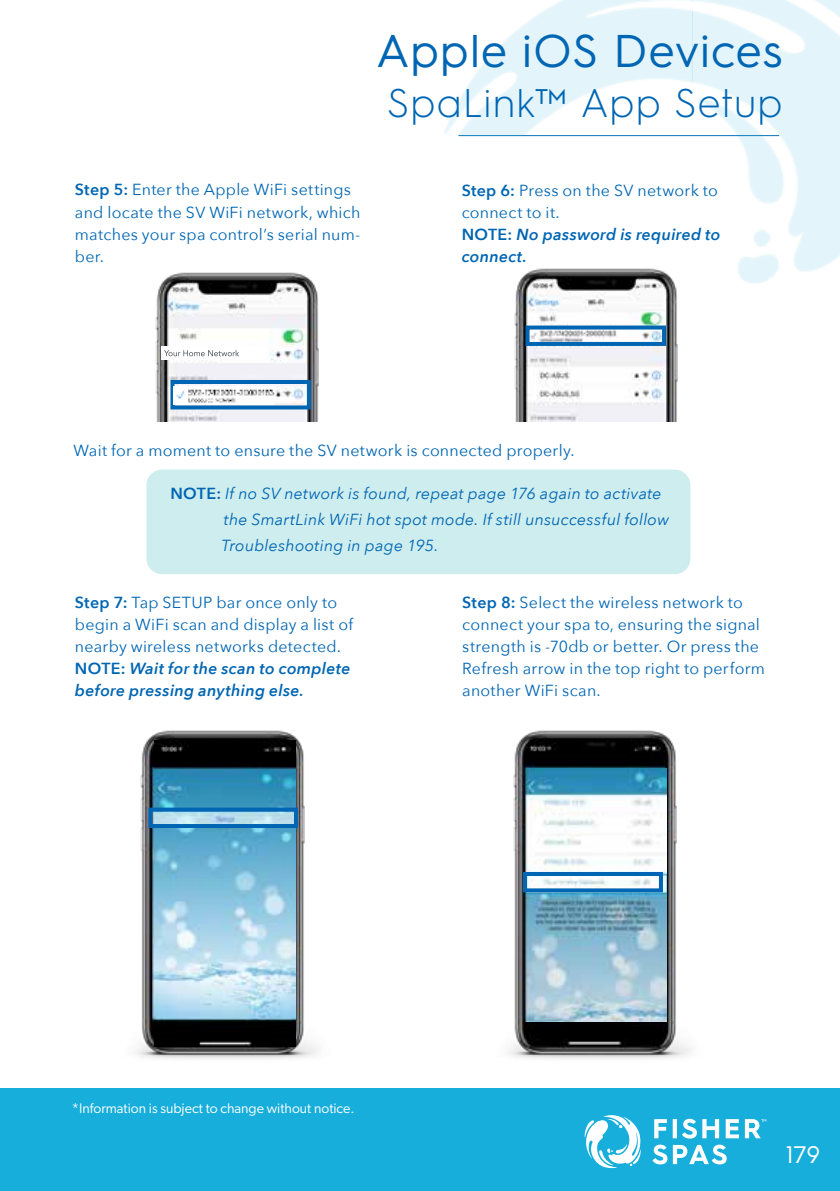
<style>
.page{position:relative;width:840px;height:1191px;background:#fff}
.page>*{position:absolute;margin:0;border:0;box-sizing:border-box;transform-origin:0 0}
.t1{font:46px "Hurme Geometric Sans 3";letter-spacing:.015em;color:#0066b3}
.t2{font:300 40px "Hurme Geometric Sans 3";letter-spacing:.02em;color:#0066b3}
.t3{font:24px "Hurme Geometric Sans 3";color:#fff}
.t4{font:16px/22px "Avenir Next";letter-spacing:.015em;color:#0066b3}
.t5{font:italic 16px/26px "Avenir Next";letter-spacing:.015em;color:#0066b3}
.t6{font:14px "Gibson";color:#fff}
.s1{font-weight:600}
.s2{font-weight:600;font-style:italic}
.s3{font-weight:600;font-style:normal}
</style>
<div class="page">
<div style="left:0;top:1089px;width:839px;height:102px;background:#17aedb"></div>
<hr style="left:458px;top:135px;width:320px;height:1px;background:#0b74bb">
<svg style="left:584px;top:1115px;width:57px;height:53px"></svg>
<svg style="left:652px;top:1144px;width:74px;height:20px"></svg>
<svg style="left:654px;top:1118px;width:111px;height:20px"></svg>
<img style="left:692px;top:0;width:147px;height:284px">
<div style="left:146px;top:469px;width:544px;height:105px;background:#ceedee;border-radius:16px"></div>
<img style="left:514px;top:266px;width:196px;height:155px">
<img style="left:155px;top:272px;width:164px;height:149px">
<div style="left:525px;top:325px;width:140px;height:21px;border:4px solid #0066b3"></div>
<div style="left:170px;top:380px;width:141px;height:29px;border:4px solid #0066b3"></div>
<img style="left:136px;top:730px;width:182px;height:329px">
<img style="left:154px;top:740px;width:142px;height:306px">
<img style="left:508px;top:730px;width:183px;height:329px">
<div style="left:162px;top:346px;width:103px;height:13px;background:#fff"></div>
<svg style="left:164px;top:350px;width:75px;height:6px"></svg>
<img style="left:173px;top:386px;width:101px;height:18px">
<div style="left:148px;top:807px;width:150px;height:21px;border:4px solid #0066b3"></div>
<img style="left:525px;top:768px;width:140px;height:253px">
<div style="left:522px;top:872px;width:140px;height:20px;border:4px solid #0066b3"></div>
<h1 class="t1" style="left:375px;top:19px;width:408px">Apple iOS Devices</h1>
<h2 class="t2" style="left:386px;top:76px;width:397px">SpaLink™ App Setup</h2>
<p class="t4" style="left:75px;top:178px;width:287px"><span class="s1">Step 5:</span> Enter the Apple WiFi settings and locate the SV WiFi network, which matches your spa control’s serial num&shy;ber.</p>
<p class="t4" style="left:461px;top:178px;width:260px"><span class="s1">Step 6:</span> Press on the SV network to connect to it.<br><span class="s1">NOTE:</span> <span class="s2">No password is required to connect.</span></p>
<p class="t4" style="left:74px;top:438px;width:502px">Wait for a moment to ensure the SV network is connected properly.</p>
<p class="t5" style="left:221px;top:480px;width:449px;text-indent:-51px"><span class="s3">NOTE:</span> If no SV network is found, repeat page 176 again to activate the SmartLink WiFi hot spot mode. If still unsuccessful follow<br>Troubleshooting in page 195.</p>
<p class="t4" style="left:75px;top:591px;width:279px"><span class="s1">Step 7:</span> Tap SETUP bar once only to begin a WiFi scan and display a list of nearby wireless networks detected.<br><span class="s1">NOTE:</span> <span class="s2">Wait for the scan to complete before pressing anything else.</span></p>
<p class="t4" style="left:462px;top:591px;width:304px"><span class="s1">Step 8:</span> Select the wireless network to connect your spa to, ensuring the signal strength is -70db or better. Or press the Refresh arrow in the top right to perform another WiFi scan.</p>
<p class="t6" style="left:72px;top:1099px;width:284px">*Information is subject to change without notice.</p>
<h3 class="t3" style="left:785px;top:1137px;width:36px">179</h3>
</div>
